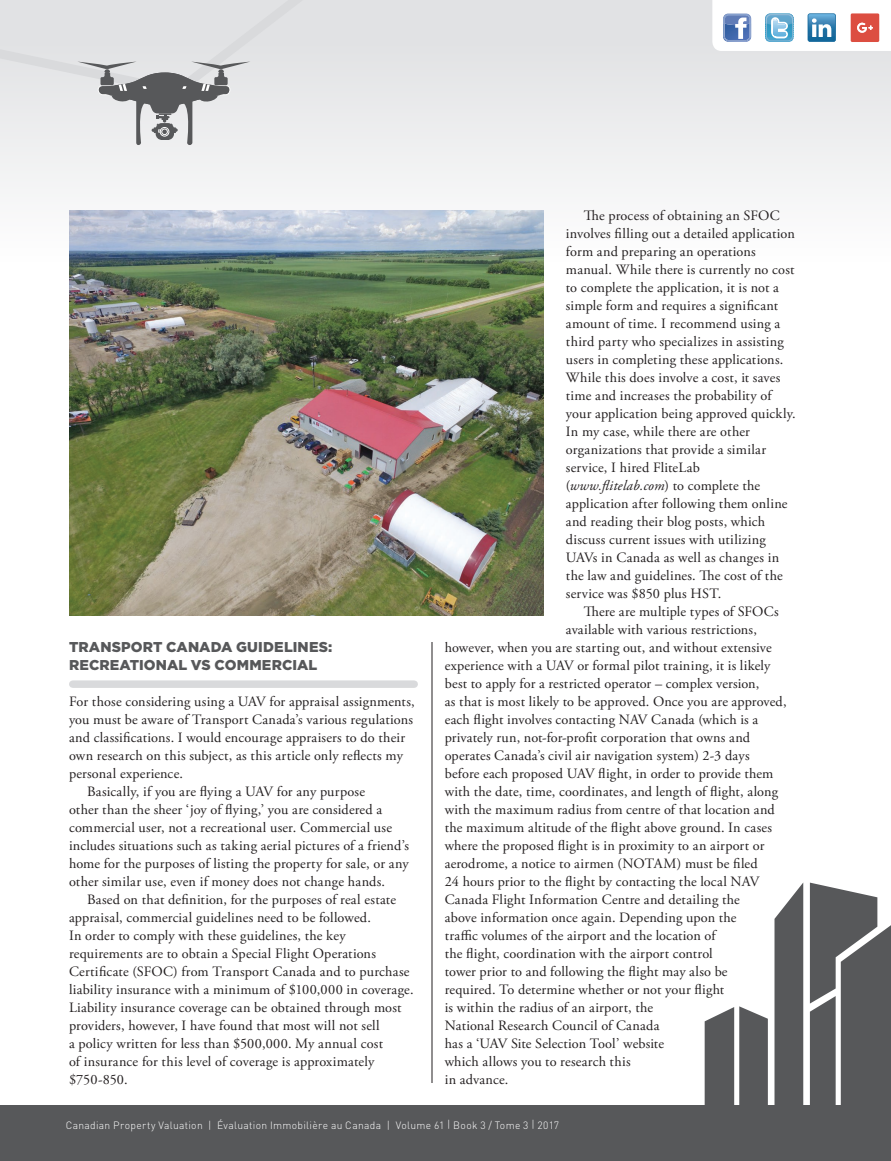
<style>
.page{position:relative;width:891px;height:1161px;background:#fff}
.page>*{position:absolute;margin:0;border:0;box-sizing:border-box;transform-origin:0 0}
.BT{font:14.25px/18px "Adobe Garamond Pro";letter-spacing:.015em;color:#231f20}
.BT-2{font:900 14.25px/18px "Gotham";letter-spacing:.005em;color:#57585a}
.t1{font:300 10.5px "DIN";letter-spacing:.03em;color:#fff}
.s1{font-style:italic}
</style>
<div class="page">
<div style="left:0;top:0;width:891px;height:262px;background:linear-gradient(to bottom,#dddee0,#fdfdfd)"></div>
<svg style="left:775px;top:883px;width:28px;height:223px;background:#646566"></svg>
<svg style="left:810px;top:883px;width:81px;height:223px;background:#6d6e6f"></svg>
<svg style="left:705px;top:1006px;width:63px;height:100px;background:#707072"></svg>
<hr style="left:432px;top:642px;width:1px;height:441px;background:#231f20">
<img style="left:69px;top:210px;width:474px;height:405px">
<svg style="left:0;top:0;width:367px;height:145px;background:#dadbdc"></svg>
<div style="left:73px;top:680px;width:341px;height:8px;background:#d9dadc"></div>
<div style="left:0;top:1106px;width:891px;height:55px;background:#57585a"></div>
<svg style="left:710px;top:0;width:181px;height:86px"></svg>
<p class="BT" style="left:566px;top:207px;width:231px;text-indent:18px">The process of obtaining an SFOC involves filling out a detailed application form and preparing an operations manual. While there is currently no cost to complete the application, it is not a simple form and requires a significant amount of time. I recommend using a third party who specializes in assisting users in completing these applications.<br>While this does involve a cost, it saves time and increases the probability of your application being approved quickly.<br>In my case, while there are other organizations that provide a similar service, I hired FliteLab (<span class="s1">www.flitelab.com</span>) to complete the application after following them online and reading their blog posts, which discuss current issues with utilizing UAVs in Canada as well as changes in the law and guidelines. The cost of the service was $850 plus HST.</p>
<p class="BT" style="left:584px;top:603px;width:196px">There are multiple types of SFOCs</p>
<p class="BT" style="left:566px;top:621px;width:193px">available with various restrictions,</p>
<p class="BT" style="left:445px;top:639px;width:329px">however, when you are starting out, and without extensive</p>
<p class="BT" style="left:445px;top:657px;width:327px">experience with a UAV or formal pilot training, it is likely</p>
<p class="BT" style="left:445px;top:675px;width:316px">best to apply for a restricted operator – complex version,</p>
<p class="BT" style="left:445px;top:693px;width:343px">as that is most likely to be approved. Once you are approved,</p>
<p class="BT" style="left:445px;top:711px;width:315px">each flight involves contacting NAV Canada (which is a</p>
<p class="BT" style="left:445px;top:729px;width:307px">privately run, not-for-profit corporation that owns and</p>
<p class="BT" style="left:445px;top:747px;width:306px">operates Canada’s civil air navigation system) 2-3 days</p>
<p class="BT" style="left:445px;top:765px;width:330px">before each proposed UAV flight, in order to provide them</p>
<p class="BT" style="left:445px;top:783px;width:335px">with the date, time, coordinates, and length of flight, along</p>
<p class="BT" style="left:445px;top:801px;width:332px">with the maximum radius from centre of that location and</p>
<p class="BT" style="left:445px;top:819px;width:329px">the maximum altitude of the flight above ground. In cases</p>
<p class="BT" style="left:445px;top:837px;width:321px">where the proposed flight is in proximity to an airport or</p>
<p class="BT" style="left:445px;top:855px;width:314px">aerodrome, a notice to airmen (NOTAM) must be filed</p>
<p class="BT" style="left:445px;top:873px;width:316px">24 hours prior to the flight by contacting the local NAV</p>
<p class="BT" style="left:445px;top:891px;width:297px">Canada Flight Information Centre and detailing the</p>
<p class="BT" style="left:445px;top:909px;width:293px">above information once again. Depending upon the</p>
<p class="BT" style="left:445px;top:927px;width:272px">traffic volumes of the airport and the location of</p>
<p class="BT" style="left:445px;top:945px;width:270px">the flight, coordination with the airport control</p>
<p class="BT" style="left:445px;top:963px;width:284px">tower prior to and following the flight may also be</p>
<p class="BT" style="left:445px;top:981px;width:281px">required. To determine whether or not your flight</p>
<p class="BT" style="left:445px;top:999px;width:210px">is within the radius of an airport, the</p>
<p class="BT" style="left:445px;top:1017px;width:216px">National Research Council of Canada</p>
<p class="BT" style="left:445px;top:1035px;width:221px">has a ‘UAV Site Selection Tool’ website</p>
<p class="BT" style="left:445px;top:1053px;width:187px">which allows you to research this</p>
<p class="BT" style="left:445px;top:1071px;width:65px">in advance.</p>
<p class="t1" style="left:66px;top:1119px;width:495px">Canadian Property Valuation | Évaluation Immobilière au Canada | Volume 61 | Book 3 / Tome 3 | 2017</p>
<p class="BT-2" style="left:69px;top:637px;width:265px">TRANSPORT CANADA GUIDELINES:<br>RECREATIONAL VS COMMERCIAL</p>
<p class="BT" style="left:69px;top:693px;width:347px">For those considering using a UAV for appraisal assignments, you must be aware of Transport Canada’s various regulations and classifications. I would encourage appraisers to do their own research on this subject, as this article only reflects my personal experience.</p>
<p class="BT" style="left:69px;top:783px;width:342px;text-indent:18px">Basically, if you are flying a UAV for any purpose<br>other than the sheer ‘joy of flying,’ you are considered a commercial user, not a recreational user. Commercial use includes situations such as taking aerial pictures of a friend’s home for the purposes of listing the property for sale, or any other similar use, even if money does not change hands.</p>
<p class="BT" style="left:69px;top:891px;width:346px;text-indent:18px">Based on that definition, for the purposes of real estate appraisal, commercial guidelines need to be followed.<br>In order to comply with these guidelines, the key requirements are to obtain a Special Flight Operations Certificate (SFOC) from Transport Canada and to purchase liability insurance with a minimum of $100,000 in coverage.<br>Liability insurance coverage can be obtained through most providers, however, I have found that most will not sell<br>a policy written for less than $500,000. My annual cost<br>of insurance for this level of coverage is approximately $750‑850.</p>
</div>
